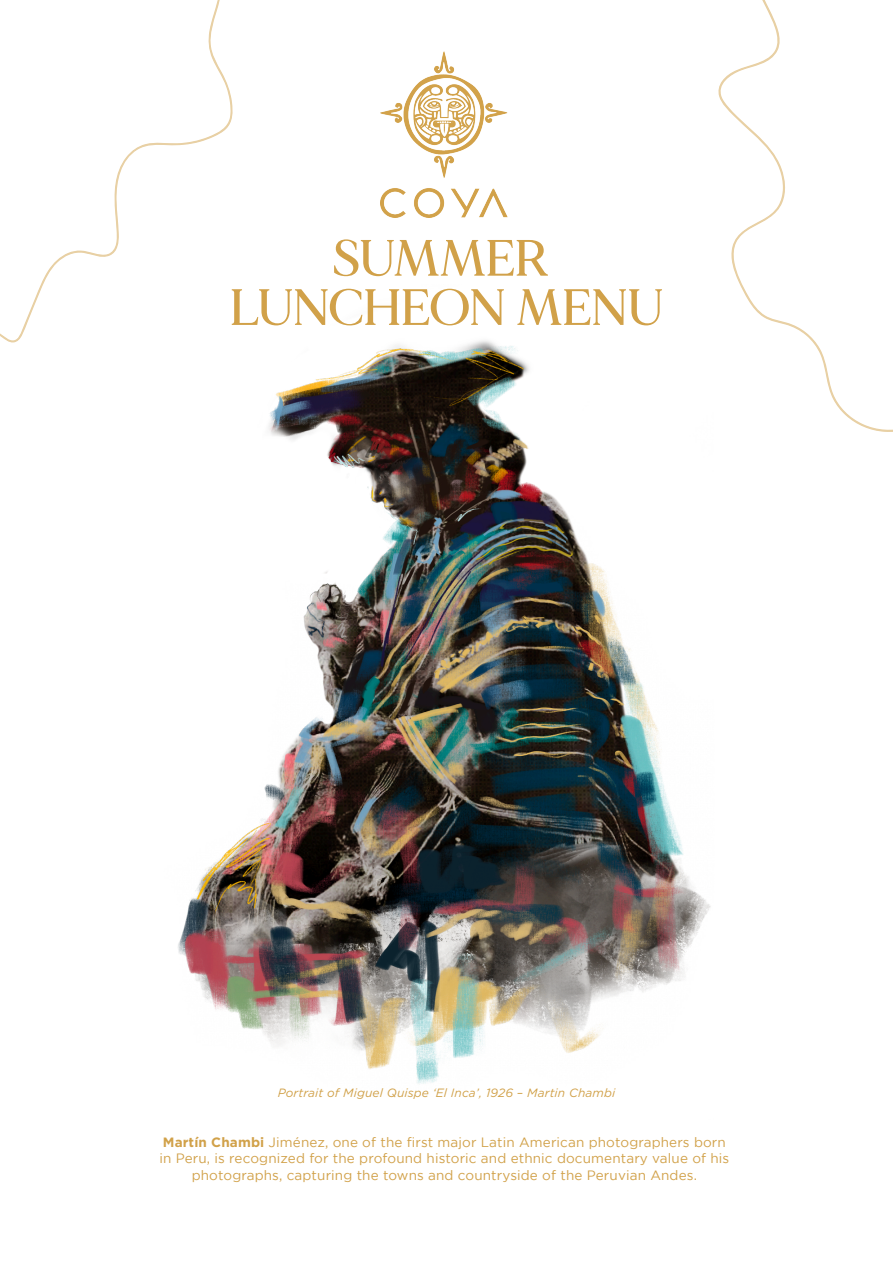
<style>
.page{position:relative;width:893px;height:1263px;background:#fff}
.page>*{position:absolute;margin:0;border:0;box-sizing:border-box;transform-origin:0 0}
.t1{font:500 51px "MADE Mirage";letter-spacing:-.02em;color:#d1a149}
.t2{font:13.5px/16.5px "Gotham";letter-spacing:.01em;color:#d1a149;text-align:center}
.t3{font:italic 12px "Gotham";letter-spacing:.01em;color:#d1a149}
.s1{font-weight:700}
</style>
<div class="page">
<svg style="left:718px;top:0;width:175px;height:432px"></svg>
<svg style="left:0;top:0;width:233px;height:343px"></svg>
<img style="left:160px;top:284px;width:551px;height:800px">
<img style="left:381px;top:51px;width:127px;height:166px">
<p class="t1" style="left:333px;top:225px;width:218px">SUMMER</p>
<p class="t1" style="left:229px;top:274px;width:436px">LUNCHEON MENU</p>
<p class="t3" style="left:278px;top:1086px;width:339px">Portrait of Miguel Quispe ‘El Inca’, 1926 – Martin Chambi</p>
<p class="t2" style="left:159px;top:1134px;width:571px"><span class="s1">Martín Chambi</span> Jiménez, one of the first major Latin American photographers born in Peru, is recognized for the profound historic and ethnic documentary value of his photographs, capturing the towns and countryside of the Peruvian Andes.</p>
</div>
